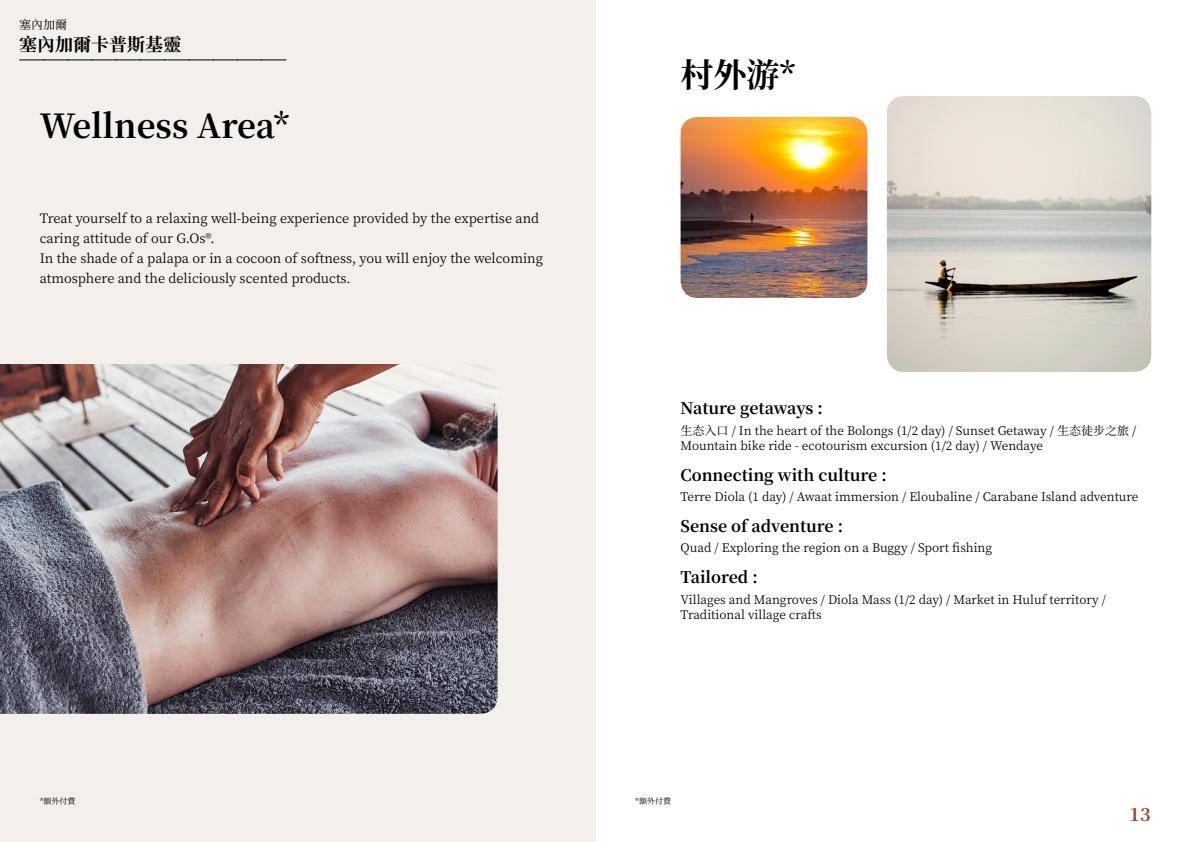
<style>
.page{position:relative;width:1191px;height:842px;background:#fff}
.page>*{position:absolute;margin:0;border:0;box-sizing:border-box;transform-origin:0 0}
.t1{font:700 33px "Noto Serif SC";color:#000}
.t2{font:700 18px "Noto Serif SC";color:#000}
.t3{font:700 18px "Noto Serif SC";color:#9d432c}
.t4{font:700 16px "Noto Serif SC";color:#000}
.t5{font:13px/20px "Noto Serif SC";color:#000}
.t6{font:12px/15px "Noto Serif SC";color:#000}
.t7{font:8px "Noto Serif SC";color:#000}
</style>
<div class="page">
<div style="left:0;top:0;width:595px;height:842px;background:#f3f0ec"></div>
<img style="left:0;top:364px;width:497px;height:350px">
<img style="left:680px;top:117px;width:187px;height:181px">
<img style="left:887px;top:96px;width:264px;height:276px">
<svg style="left:20px;top:60px;width:266px;height:1px"></svg>
<p class="t6" style="left:19px;top:17px;width:49px">塞內加爾</p>
<h2 class="t2" style="left:19px;top:34px;width:164px">塞內加爾卡普斯基靈</h2>
<h1 class="t1" style="left:40px;top:107px;width:251px">Wellness Area*</h1>
<p class="t5" style="left:40px;top:209px;width:505px">Treat yourself to a relaxing well-being experience provided by the expertise and caring attitude of our G.Os®.<br>In the shade of a palapa or in a cocoon of softness, you will enjoy the welcoming atmosphere and the deliciously scented products.</p>
<p class="t7" style="left:40px;top:797px;width:37px">*額外付費</p>
<h1 class="t1" style="left:680px;top:56px;width:117px">村外游*</h1>
<h3 class="t4" style="left:680px;top:400px;width:144px">Nature getaways :</h3>
<p class="t6" style="left:680px;top:423px;width:457px">生态入口 / In the heart of the Bolongs (1/2 day) / Sunset Getaway / 生态徒步之旅 /<br>Mountain bike ride - ecotourism excursion (1/2 day) / Wendaye</p>
<h3 class="t4" style="left:680px;top:466px;width:208px">Connecting with culture :</h3>
<p class="t6" style="left:680px;top:490px;width:459px">Terre Diola (1 day) / Awaat immersion / Eloubaline / Carabane Island adventure</p>
<h3 class="t4" style="left:680px;top:517px;width:164px">Sense of adventure :</h3>
<p class="t6" style="left:680px;top:541px;width:313px">Quad / Exploring the region on a Buggy / Sport fishing</p>
<h3 class="t4" style="left:680px;top:568px;width:79px">Tailored :</h3>
<p class="t6" style="left:680px;top:592px;width:427px">Villages and Mangroves / Diola Mass (1/2 day) / Market in Huluf territory /<br>Traditional village crafts</p>
<p class="t7" style="left:635px;top:797px;width:37px">*額外付費</p>
<h2 class="t3" style="left:1129px;top:804px;width:23px">13</h2>
</div>
